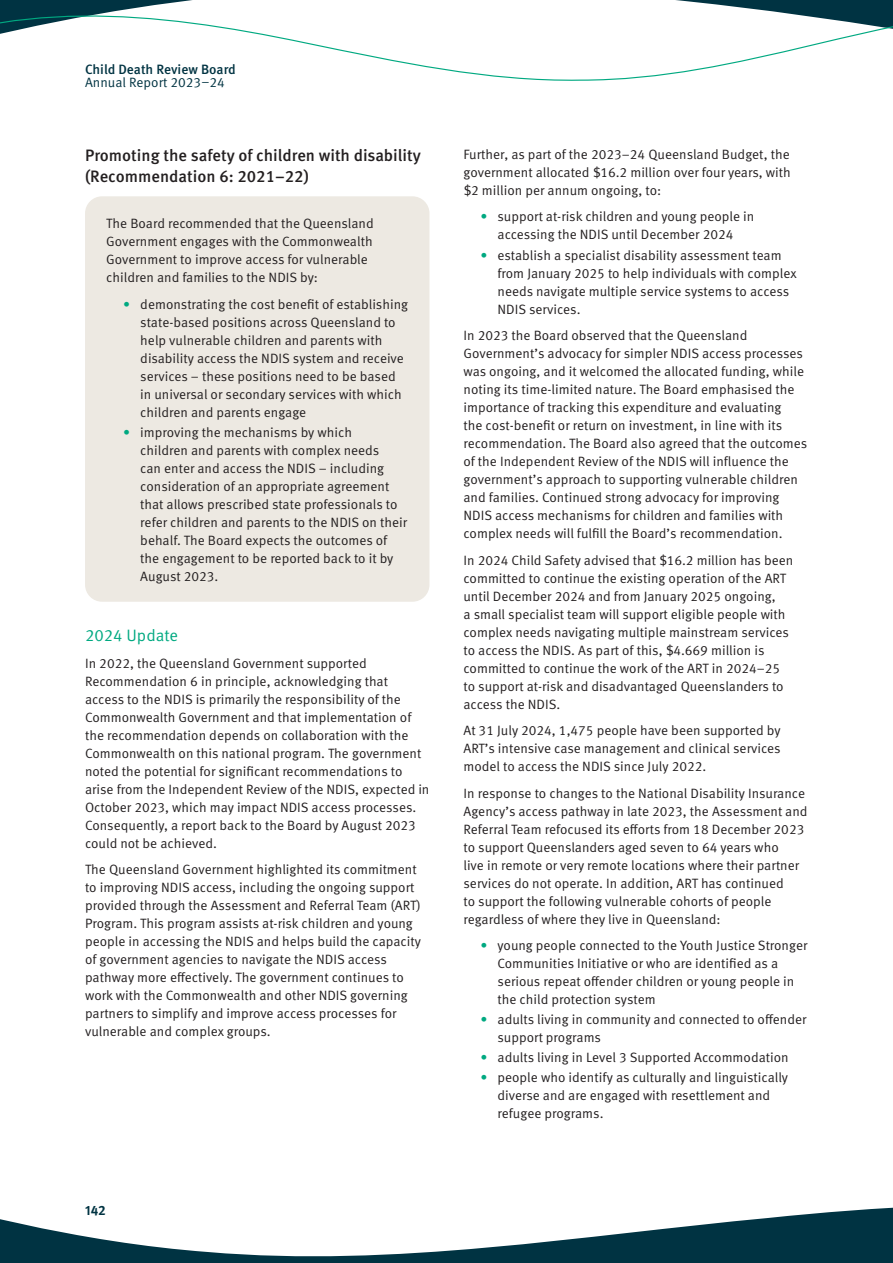
<style>
.page{position:relative;width:893px;height:1263px;background:#fff}
.page>*{position:absolute;margin:0;border:0;box-sizing:border-box;transform-origin:0 0}
.t1{font:500 16.5px/21px "Meta OT";color:#231f20}
.t2{font:16.5px "Meta OT Norm";color:#00a981}
.t3{font:13.5px/18px "Meta OT Norm";color:#231f20}
.t4{font:500 13.5px "Meta OT";color:#003342}
.t5{font:13.5px "Meta OT Norm";color:#003342}
.t6{font:700 13.5px "Meta OT";color:#003342}
.s1{color:#00a981}
</style>
<div class="page">
<div style="left:85px;top:196px;width:344px;height:406px;background:#ede9e2;border-radius:17px"></div>
<svg style="left:0;top:0;width:893px;height:81px"></svg>
<svg style="left:0;top:1207px;width:893px;height:56px"></svg>
<p class="t4" style="left:85px;top:61px;width:152px">Child Death Review Board</p>
<p class="t5" style="left:85px;top:74px;width:141px">Annual Report 2023–24</p>
<h4 class="t1" style="left:85px;top:145px;width:337px">Promoting the safety of children with disability (Recommendation 6: 2021–22)</h4>
<p class="t3" style="left:106px;top:215px;width:269px">The Board recommended that the Queensland Government engages with the Commonwealth Government to improve access for vulnerable children and families to the NDIS by:</p>
<p class="t3" style="left:140px;top:295px;width:269px;text-indent:-17px"><span class="s1">•</span> demonstrating the cost benefit of establishing state-based positions across Queensland to help vulnerable children and parents with disability access the NDIS system and receive services – these positions need to be based in universal or secondary services with which children and parents engage</p>
<p class="t3" style="left:140px;top:423px;width:268px;text-indent:-17px"><span class="s1">•</span> improving the mechanisms by which<br>children and parents with complex needs<br>can enter and access the NDIS – including consideration of an appropriate agreement that allows prescribed state professionals to refer children and parents to the NDIS on their behalf. The Board expects the outcomes of the engagement to be reported back to it by August 2023.</p>
<h5 class="t2" style="left:85px;top:625px;width:95px">2024 Update</h5>
<p class="t3" style="left:85px;top:654px;width:346px">In 2022, the Queensland Government supported Recommendation 6 in principle, acknowledging that access to the NDIS is primarily the responsibility of the Commonwealth Government and that implementation of the recommendation depends on collaboration with the Commonwealth on this national program. The government noted the potential for significant recommendations to arise from the Independent Review of the NDIS, expected in October 2023, which may impact NDIS access processes.<br>Consequently, a report back to the Board by August 2023 could not be achieved.</p>
<p class="t3" style="left:85px;top:861px;width:337px">The Queensland Government highlighted its commitment to improving NDIS access, including the ongoing support provided through the Assessment and Referral Team (ART)<br>Program. This program assists at-risk children and young people in accessing the NDIS and helps build the capacity of government agencies to navigate the NDIS access pathway more effectively. The government continues to work with the Commonwealth and other NDIS governing partners to simplify and improve access processes for vulnerable and complex groups.</p>
<p class="t6" style="left:85px;top:1202px;width:22px">142</p>
<p class="t3" style="left:463px;top:145px;width:329px;text-align:justify">Further, as part of the 2023–24 Queensland Budget, the government allocated $16.2 million over four years, with $2 million per annum ongoing, to:</p>
<p class="t3" style="left:480px;top:208px;width:275px;text-align:center"><span class="s1">•</span> support at-risk children and young people in accessing the NDIS until December 2024</p>
<p class="t3" style="left:497px;top:246px;width:301px;text-indent:-17px"><span class="s1">•</span> establish a specialist disability assessment team from January 2025 to help individuals with complex needs navigate multiple service systems to access NDIS services.</p>
<p class="t3" style="left:463px;top:327px;width:345px">In 2023 the Board observed that the Queensland Government’s advocacy for simpler NDIS access processes was ongoing, and it welcomed the allocated funding, while noting its time-limited nature. The Board emphasised the importance of tracking this expenditure and evaluating<br>the cost-benefit or return on investment, in line with its recommendation. The Board also agreed that the outcomes of the Independent Review of the NDIS will influence the government’s approach to supporting vulnerable children and families. Continued strong advocacy for improving NDIS access mechanisms for children and families with complex needs will fulfill the Board’s recommendation.</p>
<p class="t3" style="left:463px;top:551px;width:331px">In 2024 Child Safety advised that $16.2 million has been committed to continue the existing operation of the ART until December 2024 and from January 2025 ongoing,<br>a small specialist team will support eligible people with complex needs navigating multiple mainstream services to access the NDIS. As part of this, $4.669 million is committed to continue the work of the ART in 2024–25 to support at-risk and disadvantaged Queenslanders to access the NDIS.</p>
<p class="t3" style="left:463px;top:721px;width:319px;text-align:justify">At 31 July 2024, 1,475 people have been supported by ART’s intensive case management and clinical services model to access the NDIS since July 2022.</p>
<p class="t3" style="left:463px;top:784px;width:346px">In response to changes to the National Disability Insurance Agency’s access pathway in late 2023, the Assessment and Referral Team refocused its efforts from 18 December 2023 to support Queenslanders aged seven to 64 years who<br>live in remote or very remote locations where their partner services do not operate. In addition, ART has continued<br>to support the following vulnerable cohorts of people regardless of where they live in Queensland:</p>
<p class="t3" style="left:497px;top:936px;width:311px;text-indent:-17px"><span class="s1">•</span> young people connected to the Youth Justice Stronger Communities Initiative or who are identified as a serious repeat offender children or young people in the child protection system</p>
<p class="t3" style="left:497px;top:1011px;width:310px;text-indent:-17px"><span class="s1">•</span> adults living in community and connected to offender support programs</p>
<p class="t3" style="left:480px;top:1049px;width:310px"><span class="s1">•</span> adults living in Level 3 Supported Accommodation</p>
<p class="t3" style="left:497px;top:1069px;width:292px;text-indent:-17px"><span class="s1">•</span> people who identify as culturally and linguistically diverse and are engaged with resettlement and refugee programs.</p>
</div>
